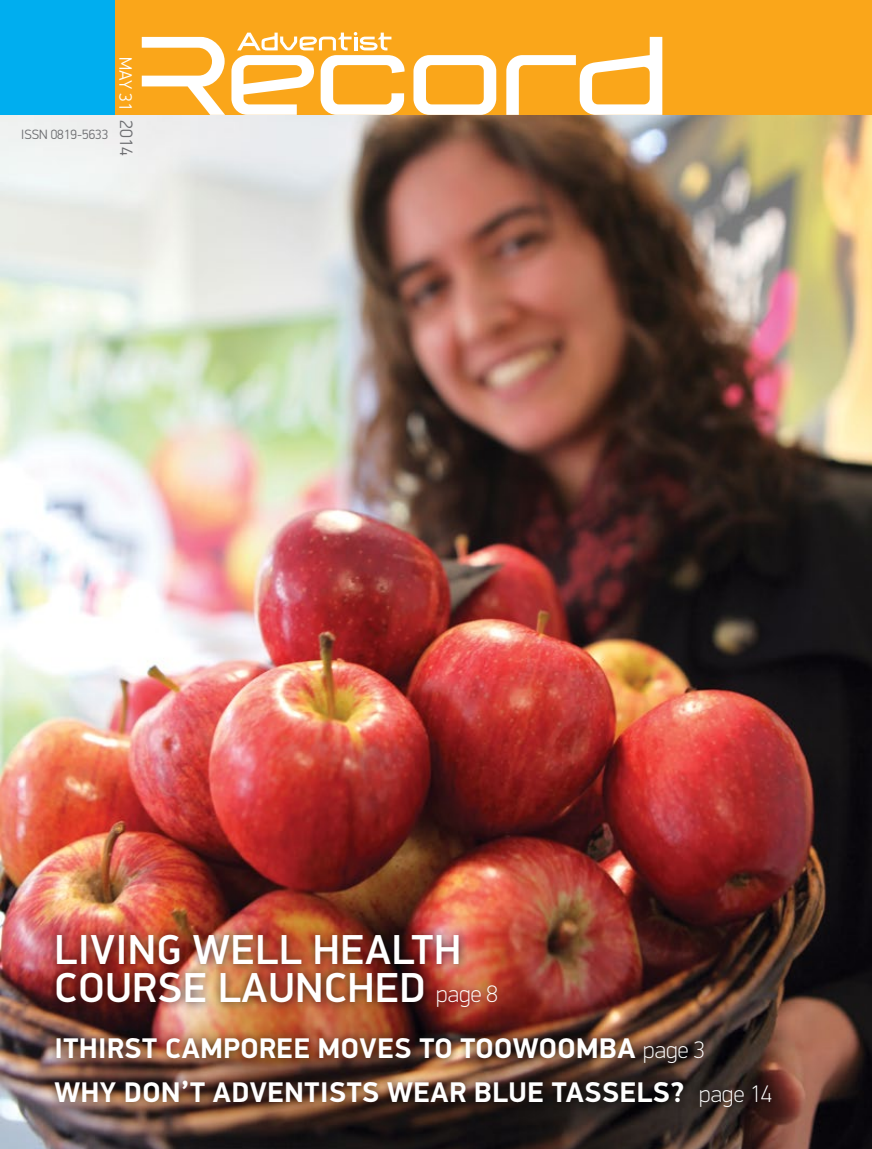
<style>
.page{position:relative;width:872px;height:1149px;background:#fff}
.page>*{position:absolute;margin:0;border:0;box-sizing:border-box;transform-origin:0 0}
.t1{font:500 42px/37.5px "PF Din Display Pro";letter-spacing:.02em;color:#fff}
.t2{font:700 28.5px/44px "PF Din Display Pro";letter-spacing:.02em;color:#fff}
.t3{font:300 18px "PF Din Display Pro";color:#fff}
.t4{font:300 18px "PF Din Display Pro";color:#6d6e71}
.t5{font:300 13.5px "PF Din Display Pro";color:#6d6e71}
.s1{font-weight:100;font-size:24px}
</style>
<div class="page">
<img style="left:0;top:115px;width:872px;height:1033px">
<div style="left:0;top:0;width:872px;height:115px;background:#faa61a"></div>
<div style="left:0;top:0;width:115px;height:115px;background:#00aeef"></div>
<svg style="left:142px;top:37px;width:520px;height:78px"></svg>
<svg style="left:237px;top:32px;width:154px;height:18px"></svg>
<div style="left:47px;top:1029px;width:733px;height:86px;background:#000;opacity:.65"></div>
<div style="left:49px;top:926px;width:458px;height:89px;background:#000;opacity:.65"></div>
<p class="t5" style="left:21px;top:126px;width:89px">ISSN 0819-5633</p>
<p class="t3" style="left:136px;top:57px;width:55px;rotate:90deg">MAY 31</p>
<p class="t4" style="left:137px;top:120px;width:37px;rotate:90deg">2014</p>
<h1 class="t1" style="left:55px;top:931px;width:445px">LIVING WELL HEALTH<br>COURSE LAUNCHED <span class="s1">page 8</span></h1>
<p class="t2" style="left:54px;top:1026px;width:719px">ITHIRST CAMPOREE MOVES TO TOOWOOMBA <span class="s1">page 3<br></span>WHY DON’T ADVENTISTS WEAR BLUE TASSELS? <span class="s1">page 14</span></p>
</div>
